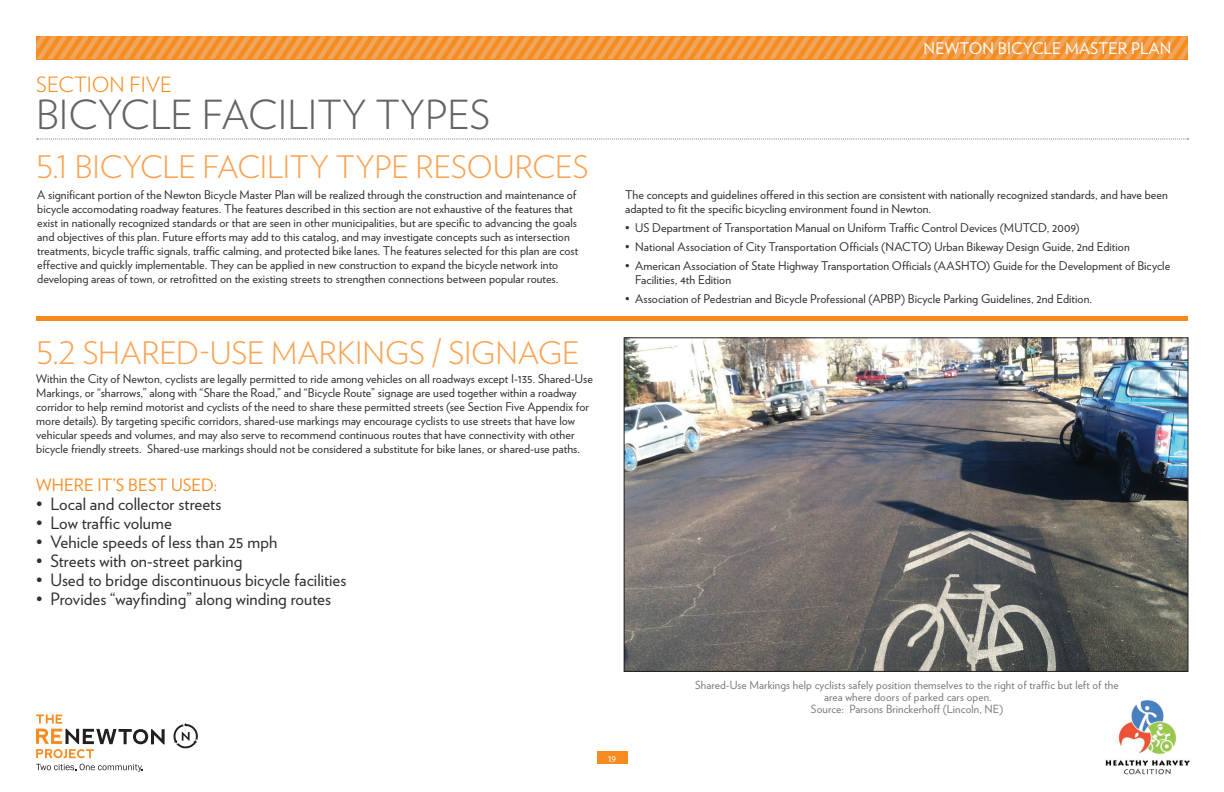
<style>
.page{position:relative;width:1224px;height:792px;background:#fff}
.page>*{position:absolute;margin:0;border:0;box-sizing:border-box;transform-origin:0 0}
.Section_Heading{font:300 40px "Verlag";color:#636366}
.Body_Copy{font:300 31px "Verlag";letter-spacing:-.005em;color:#f9a454}
.Section_Number{font:300 21px "Verlag";color:#f68b1f}
.Body_Copy-2{font:17px "Verlag";color:#312f30}
.Body_Copy-3{font:17px "Verlag";letter-spacing:.005em;color:#f69029}
.t1{font:16px "Verlag";letter-spacing:.01em;color:#fff}
.Body_Copy-4{font:12px/14px "Verlag";letter-spacing:.005em;color:#312f30}
.t2{font:11.2px "Verlag";letter-spacing:.01em;color:#76787b}
.t3{font:10px "Verlag";color:#fff}
</style>
<div class="page">
<div style="left:36px;top:36px;width:1152px;height:24px;background:#f58f28"></div>
<svg style="left:36px;top:36px;width:1152px;height:23px"></svg>
<svg style="left:173px;top:723px;width:25px;height:26px"></svg>
<svg style="left:36px;top:715px;width:129px;height:43px"></svg>
<svg style="left:36px;top:764px;width:107px;height:8px"></svg>
<img style="left:1105px;top:700px;width:85px;height:75px">
<div style="left:597px;top:752px;width:30px;height:12px;background:#f68b1f"></div>
<svg style="left:37px;top:139px;width:1152px;height:1px"></svg>
<img style="left:626px;top:339px;width:560px;height:331px">
<div style="left:36px;top:316px;width:1152px;height:5px;background:#f68b1f"></div>
<h3 class="t1" style="left:924px;top:37px;width:249px">NEWTON BICYCLE MASTER PLAN</h3>
<p class="Section_Number" style="left:36px;top:69px;width:137px">SECTION FIVE</p>
<p class="Section_Heading" style="left:36px;top:85px;width:456px">BICYCLE FACILITY TYPES</p>
<p class="Body_Copy" style="left:36px;top:144px;width:554px">5.1 BICYCLE FACILITY TYPE RESOURCES</p>
<p class="Body_Copy-4" style="left:37px;top:187px;width:543px">A significant portion of the Newton Bicycle Master Plan will be realized through the construction and maintenance of bicycle accomodating roadway features. The features described in this section are not exhaustive of the features that exist in nationally recognized standards or that are seen in other municipalities, but are specific to advancing the goals and objectives of this plan. Future efforts may add to this catalog, and may investigate concepts such as intersection treatments, bicycle traffic signals, traffic calming, and protected bike lanes. The features selected for this plan are cost effective and quickly implementable. They can be applied in new construction to expand the bicycle network into developing areas of town, or retrofitted on the existing streets to strengthen connections between popular routes.</p>
<p class="Body_Copy-4" style="left:625px;top:187px;width:544px">The concepts and guidelines offered in this section are consistent with nationally recognized standards, and have been adapted to fit the specific bicycling environment found in Newton.</p>
<p class="Body_Copy-4" style="left:625px;top:220px;width:456px">• US Department of Transportation Manual on Uniform Traffic Control Devices (MUTCD, 2009)</p>
<p class="Body_Copy-4" style="left:625px;top:239px;width:506px">• National Association of City Transportation Officials (NACTO) Urban Bikeway Design Guide, 2nd Edition</p>
<p class="Body_Copy-4" style="left:635px;top:258px;width:537px;text-indent:-10px">• American Association of State Highway Transportation Officials (AASHTO) Guide for the Development of Bicycle<br>Facilities, 4th Edition</p>
<p class="Body_Copy-4" style="left:625px;top:291px;width:469px">• Association of Pedestrian and Bicycle Professional (APBP) Bicycle Parking Guidelines, 2nd Edition.</p>
<p class="Body_Copy" style="left:36px;top:330px;width:545px">5.2 SHARED-USE MARKINGS / SIGNAGE</p>
<p class="Body_Copy-4" style="left:36px;top:371px;width:558px">Within the City of Newton, cyclists are legally permitted to ride among vehicles on all roadways except I-135. Shared-Use Markings, or “sharrows,” along with “Share the Road,” and “Bicycle Route” signage are used together within a roadway corridor to help remind motorist and cyclists of the need to share these permitted streets (see Section Five Appendix for more details). By targeting specific corridors, shared-use markings may encourage cyclists to use streets that have low vehicular speeds and volumes, and may also serve to recommend continuous routes that have connectivity with other bicycle friendly streets. Shared-use markings should not be considered a substitute for bike lanes, or shared-use paths.</p>
<p class="Body_Copy-3" style="left:36px;top:472px;width:183px">WHERE IT’S BEST USED:</p>
<p class="Body_Copy-2" style="left:36px;top:491px;width:187px">• Local and collector streets</p>
<p class="Body_Copy-2" style="left:36px;top:510px;width:137px">• Low traffic volume</p>
<p class="Body_Copy-2" style="left:36px;top:529px;width:243px">• Vehicle speeds of less than 25 mph</p>
<p class="Body_Copy-2" style="left:36px;top:548px;width:208px">• Streets with on-street parking</p>
<p class="Body_Copy-2" style="left:36px;top:567px;width:312px">• Used to bridge discontinuous bicycle facilities</p>
<p class="Body_Copy-2" style="left:36px;top:586px;width:296px">• Provides “wayfinding” along winding routes</p>
<p class="t3" style="left:608px;top:751px;width:10px">19</p>
<p class="t2" style="left:695px;top:677px;width:425px">Shared-Use Markings help cyclists safely position themselves to the right of traffic but left of the</p>
<p class="t2" style="left:824px;top:689px;width:169px">area where doors of parked cars open.</p>
<p class="t2" style="left:811px;top:700px;width:194px">Source: Parsons Brinckerhoff (Lincoln, NE)</p>
</div>
